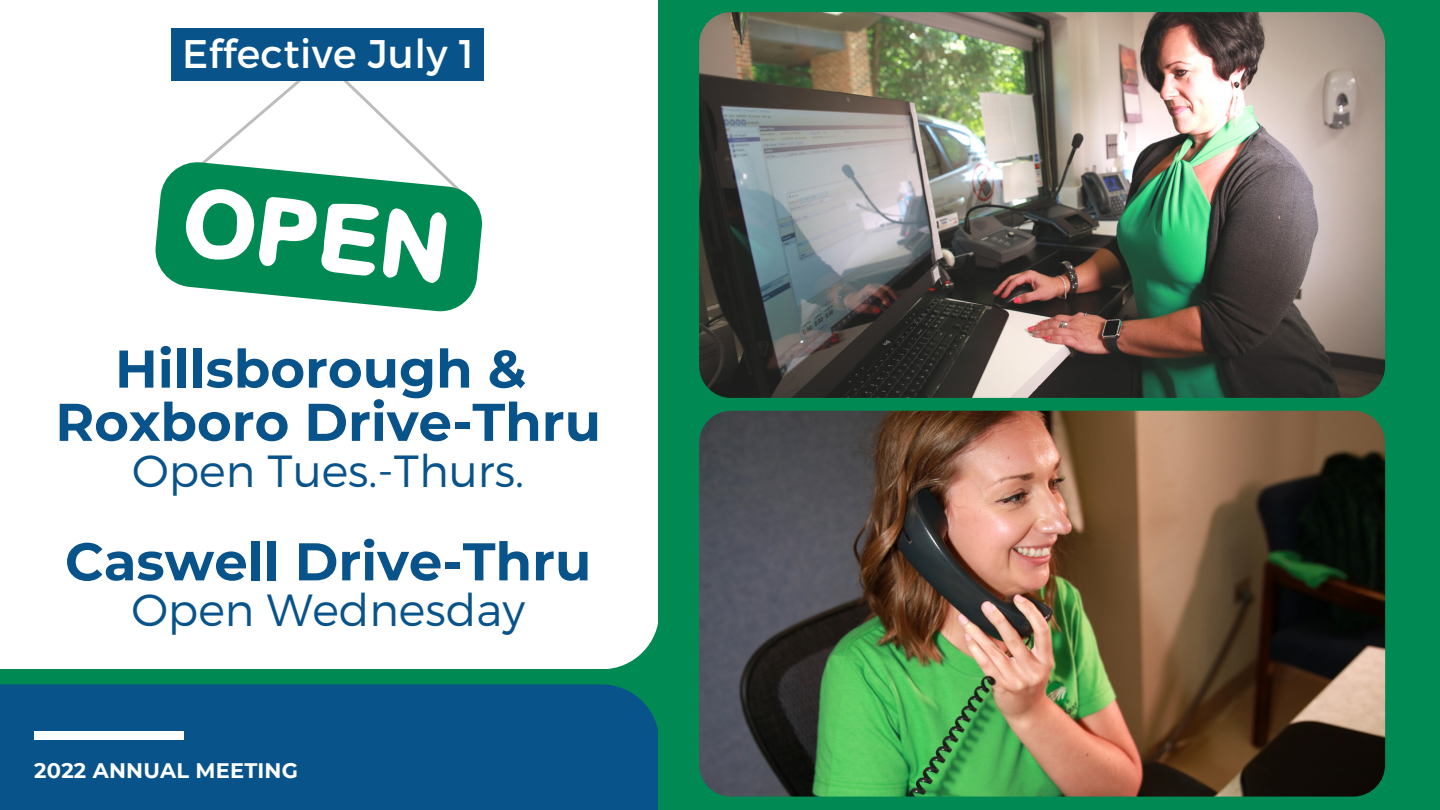
<style>
.page{position:relative;width:1440px;height:810px;background:#008953}
.page>*{position:absolute;margin:0;border:0;box-sizing:border-box;transform-origin:0 0}
.t1{font:700 53px/53.2px "Montserrat";color:#08538a;text-align:center}
.t2{font:300 45px "Montserrat";color:#08538a}
.t3{font:39.9px "Montserrat";letter-spacing:.01em;color:#fff}
.t4{font:700 21px "Montserrat";letter-spacing:.01em;color:#fff}
</style>
<div class="page">
<div style="left:0;top:0;width:658px;height:668px;background:#fff"></div>
<div style="left:0;top:684px;width:658px;height:126px;background:#08538a"></div>
<div style="left:34px;top:731px;width:150px;height:9px;background:#fff"></div>
<img style="left:699px;top:12px;width:686px;height:386px;border-radius:32px">
<img style="left:699px;top:411px;width:686px;height:386px;border-radius:32px">
<svg style="left:154px;top:160px;width:330px;height:151px"></svg>
<svg style="left:167px;top:52px;width:303px;height:231px"></svg>
<div style="left:171px;top:29px;width:313px;height:52px;background:#08538a"></div>
<p class="t3" style="left:182px;top:27px;width:294px">Effective July 1</p>
<p class="t1" style="left:55px;top:342px;width:547px">Hillsborough &amp;<br>Roxboro Drive-Thru</p>
<p class="t2" style="left:132px;top:441px;width:393px">Open Tues.-Thurs.</p>
<p class="t1" style="left:65px;top:535px;width:528px">Caswell Drive-Thru</p>
<p class="t2" style="left:131px;top:581px;width:395px">Open Wednesday</p>
<p class="t4" style="left:34px;top:758px;width:265px">2022 ANNUAL MEETING</p>
</div>
